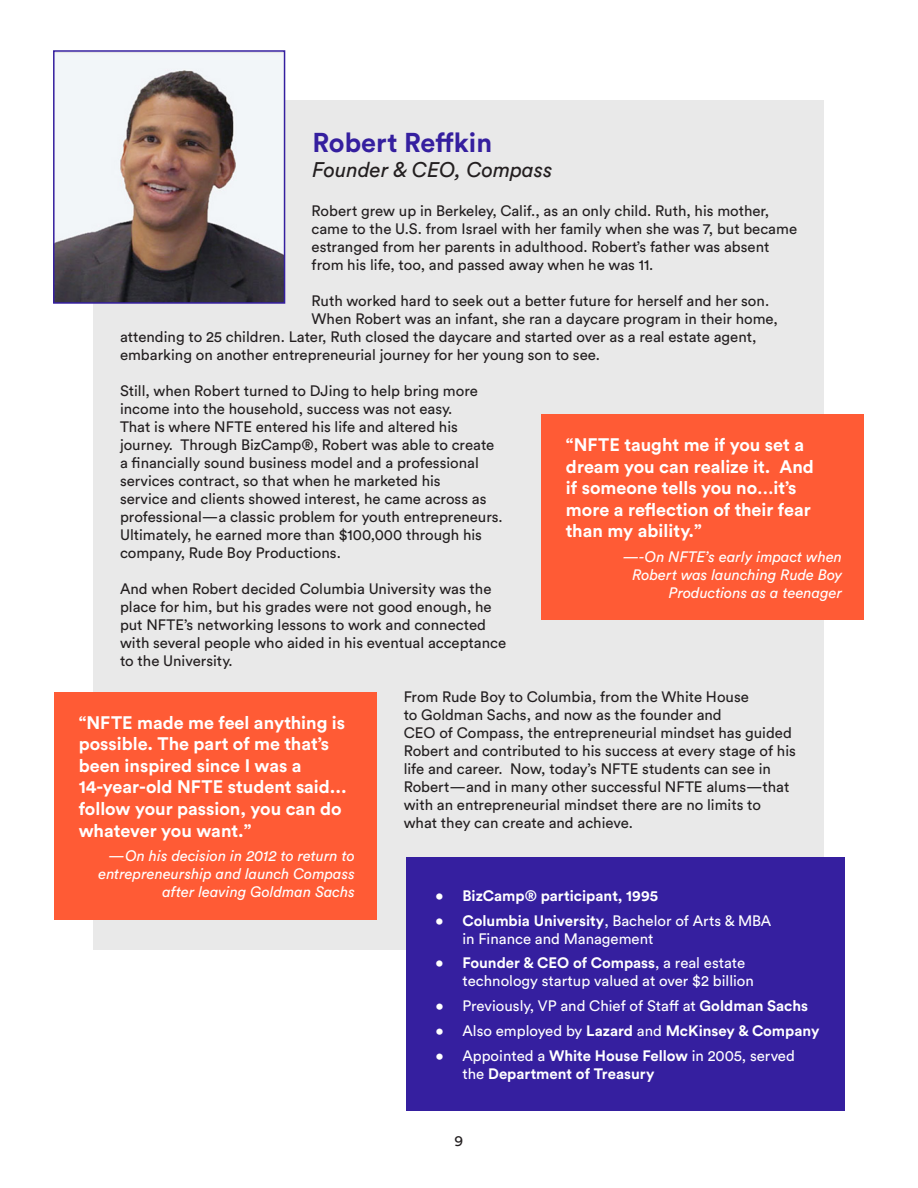
<style>
.page{position:relative;width:918px;height:1188px;background:#fff}
.page>*{position:absolute;margin:0;border:0;box-sizing:border-box;transform-origin:0 0}
.t1{font:700 27px "Circular Std";color:#351f9f}
.t2{font:italic 21px "Circular Std";color:#231f20}
.t3{font:700 18px/21.6px "Circular Std";color:#fff}
.t4{font:15px/18px "Circular Std";color:#231f20}
.t5{font:15px/18px "Circular Std";color:#fff}
.t6{font:italic 15px/18px "Circular Std";color:#fff;text-align:right}
.t7{font:700 15px/18px "Circular Std";color:#fff}
.s1{font-weight:700}
.s2{font-weight:400}
</style>
<div class="page">
<div style="left:94px;top:100px;width:730px;height:850px;background:#e9e9e9"></div>
<div style="left:54px;top:692px;width:323px;height:228px;background:#ff5b35"></div>
<img style="left:56px;top:53px;width:226px;height:248px">
<div style="left:53px;top:50px;width:232px;height:254px;border:2px solid #351f9f"></div>
<div style="left:541px;top:415px;width:323px;height:205px;background:#ff5b35"></div>
<div style="left:406px;top:857px;width:439px;height:254px;background:#351f9f"></div>
<p class="t1" style="left:312px;top:125px;width:181px">Robert Reffkin</p>
<p class="t2" style="left:312px;top:157px;width:242px">Founder &amp; CEO, Compass</p>
<p class="t4" style="left:312px;top:202px;width:487px">Robert grew up in Berkeley, Calif., as an only child. Ruth, his mother, came to the U.S. from Israel with her family when she was 7, but became estranged from her parents in adulthood. Robert’s father was absent from his life, too, and passed away when he was 11.</p>
<p class="t4" style="left:312px;top:292px;width:459px">Ruth worked hard to seek out a better future for herself and her son.</p>
<p class="t4" style="left:312px;top:310px;width:468px">When Robert was an infant, she ran a daycare program in their home,</p>
<p class="t4" style="left:120px;top:328px;width:638px">attending to 25 children. Later, Ruth closed the daycare and started over as a real estate agent,</p>
<p class="t4" style="left:120px;top:346px;width:481px">embarking on another entrepreneurial journey for her young son to see.</p>
<p class="t4" style="left:120px;top:382px;width:384px">Still, when Robert turned to DJing to help bring more income into the household, success was not easy.<br>That is where NFTE entered his life and altered his journey. Through BizCamp®, Robert was able to create a financially sound business model and a professional services contract, so that when he marketed his<br>service and clients showed interest, he came across as professional—a classic problem for youth entrepreneurs.<br>Ultimately, he earned more than $100,000 through his company, Rude Boy Productions.</p>
<p class="t4" style="left:120px;top:580px;width:388px">And when Robert decided Columbia University was the place for him, but his grades were not good enough, he put NFTE’s networking lessons to work and connected with several people who aided in his eventual acceptance to the University.</p>
<p class="t4" style="left:404px;top:688px;width:394px">From Rude Boy to Columbia, from the White House<br>to Goldman Sachs, and now as the founder and<br>CEO of Compass, the entrepreneurial mindset has guided Robert and contributed to his success at every stage of his life and career. Now, today’s NFTE students can see in Robert—and in many other successful NFTE alums—that with an entrepreneurial mindset there are no limits to what they can create and achieve.</p>
<p class="t3" style="left:566px;top:433px;width:249px">“NFTE taught me if you set a dream you can realize it. And if someone tells you no…it’s more a reflection of their fear than my ability.”</p>
<p class="t6" style="left:623px;top:548px;width:221px">—-On NFTE’s early impact when<br>Robert was launching Rude Boy<br>Productions as a teenager</p>
<p class="t3" style="left:79px;top:711px;width:269px">“NFTE made me feel anything is possible. The part of me that’s been inspired since I was a<br>14-year-old NFTE student said... follow your passion, you can do whatever you want.”</p>
<p class="t6" style="left:98px;top:847px;width:258px">—On his decision in 2012 to return to entrepreneurship and launch Compass after leaving Goldman Sachs</p>
<p class="t7" style="left:435px;top:886px;width:224px">• BizCamp® participant, 1995</p>
<p class="t5" style="left:462px;top:911px;width:310px;text-indent:-27px"><span class="s1">• Columbia University</span>, Bachelor of Arts &amp; MBA in Finance and Management</p>
<p class="t5" style="left:462px;top:954px;width:293px;text-indent:-27px"><span class="s1">• Founder &amp; CEO of Compass</span>, a real estate technology startup valued at over $2 billion</p>
<p class="t5" style="left:435px;top:997px;width:374px">• Previously, VP and Chief of Staff at <span class="s1">Goldman Sachs</span></p>
<p class="t7" style="left:435px;top:1021px;width:386px"><span class="s2">• Also employed by</span> Lazard <span class="s2">and</span> McKinsey &amp; Company</p>
<p class="t7" style="left:462px;top:1046px;width:334px;text-indent:-27px"><span class="s2">• Appointed a</span> White House Fellow <span class="s2">in 2005, served the</span> Department of Treasury</p>
<p class="t4" style="left:455px;top:1132px;width:10px">9</p>
</div>
